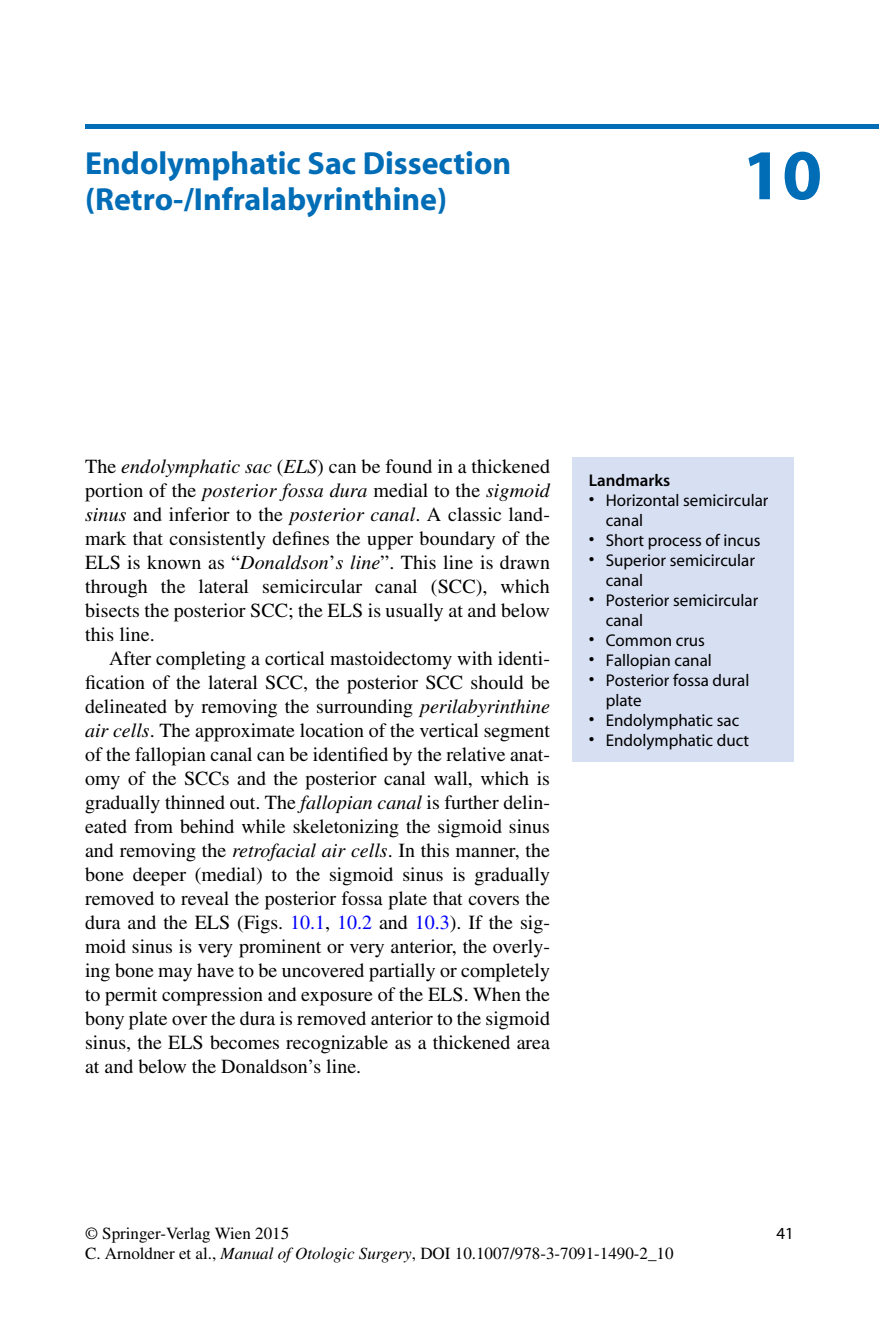
<style>
.page{position:relative;width:879px;height:1333px;background:#fff}
.page>*{position:absolute;margin:0;border:0;box-sizing:border-box;transform-origin:0 0}
.t1{font:700 72px "Nrvfmn Vjjhmn Myriad";color:#006db6}
.t2{font:700 32px/36px "Nrvfmn Vjjhmn Myriad";color:#006db6}
.t3{font:20px/24px "Hcrgff Wpvhpk Times";letter-spacing:.005em;color:#000;text-align:justify}
.t4{font:italic 20px "Bmnvpt Tkfvbv Times";letter-spacing:.005em;color:#000}
.t5{font:17px/20px "Kxyqys Bqsdgc Myriad";color:#000}
.t6{font:17px "Hcrgff Wpvhpk Times";color:#000}
.t7{font:600 17px "Kcpvpm Qjmvrt Myriad";color:#000}
.t8{font:17px "Yvpqcy Pkdkjt Myriad";color:#000}
.s1{font-family:"Bmnvpt Tkfvbv Times";font-style:italic}
.s2{font-family:"Hcrgff Wpvhpk Times";font-style:normal}
.s3{color:#0000fa}
.s4{font-size:20px}
</style>
<div class="page">
<hr style="left:85px;top:124px;width:794px;height:4px;background:#006db6">
<div style="left:573px;top:457px;width:221px;height:305px;background:#d7dff2"></div>
<h2 class="t2" style="left:85px;top:148px;width:428px">Endolymphatic Sac Dissection (Retro-/Infralabyrinthine)</h2>
<h1 class="t1" style="left:742px;top:148px;width:81px">10</h1>
<p class="t3" style="left:85px;top:456px;width:466px">The <span class="s1">endolymphatic sac</span> ( <span class="s1">ELS</span> ) can be found in a thickened</p>
<p class="t4" style="left:85px;top:483px;width:466px"><span class="s2">portion of the</span> posterior fossa dura <span class="s2">medial to the</span> sigmoid</p>
<p class="t3" style="left:85px;top:504px;width:466px"><span class="s1">sinus</span> and inferior to the <span class="s1">posterior canal</span> . A classic land&shy;mark that consistently defines the upper boundary of the ELS is known as “ <span class="s1">Donaldson</span> ’ <span class="s1">s line</span> ”. This line is drawn through the lateral semicircular canal (SCC), which bisects the posterior SCC; the ELS is usually at and below this line.</p>
<p class="t3" style="left:85px;top:648px;width:466px;text-indent:24px">After completing a cortical mastoidectomy with identi&shy;fication of the lateral SCC, the posterior SCC should be delineated by removing the surrounding <span class="s1">perilabyrinthine air cells</span> . The approximate location of the vertical segment of the fallopian canal can be identified by the relative anat&shy;omy of the SCCs and the posterior canal wall, which is gradually thinned out. The <span class="s1">fallopian canal</span> is further delin&shy;eated from behind while skeletonizing the sigmoid sinus and removing the <span class="s1">retrofacial air cells</span> . In this manner, the bone deeper (medial) to the sigmoid sinus is gradually removed to reveal the posterior fossa plate that covers the dura and the ELS (Figs. <span class="s3">10.1</span> , <span class="s3">10.2</span> and <span class="s3">10.3</span> ). If the sig&shy;moid sinus is very prominent or very anterior, the overly&shy;ing bone may have to be uncovered partially or completely to permit compression and exposure of the ELS. When the bony plate over the dura is removed anterior to the sigmoid sinus, the ELS becomes recognizable as a thickened area at and below the Donaldson’s line.</p>
<p class="t7" style="left:589px;top:474px;width:83px">Landmarks</p>
<p class="t5" style="left:606px;top:491px;width:164px;text-indent:-17px"><span class="s4">•</span> Horizontal semicircular canal</p>
<p class="t5" style="left:589px;top:531px;width:173px"><span class="s4">•</span> Short process of incus</p>
<p class="t5" style="left:606px;top:551px;width:151px;text-indent:-17px"><span class="s4">•</span> Superior semicircular canal</p>
<p class="t5" style="left:606px;top:591px;width:154px;text-indent:-17px"><span class="s4">•</span> Posterior semicircular canal</p>
<p class="t5" style="left:589px;top:631px;width:118px"><span class="s4">•</span> Common crus</p>
<p class="t5" style="left:589px;top:651px;width:125px"><span class="s4">•</span> Fallopian canal</p>
<p class="t5" style="left:606px;top:671px;width:145px;text-indent:-17px"><span class="s4">•</span> Posterior fossa dural plate</p>
<p class="t5" style="left:589px;top:711px;width:152px"><span class="s4">•</span> Endolymphatic sac</p>
<p class="t5" style="left:589px;top:731px;width:162px"><span class="s4">•</span> Endolymphatic duct</p>
<p class="t6" style="left:85px;top:1227px;width:206px">© Springer-Verlag Wien 2015</p>
<p class="t8" style="left:776px;top:1226px;width:19px">41</p>
<p class="t6" style="left:85px;top:1247px;width:590px">C. Arnoldner et al., <span class="s1">Manual of Otologic Surgery</span>, DOI 10.1007/978-3-7091-1490-2_10</p>
</div>
